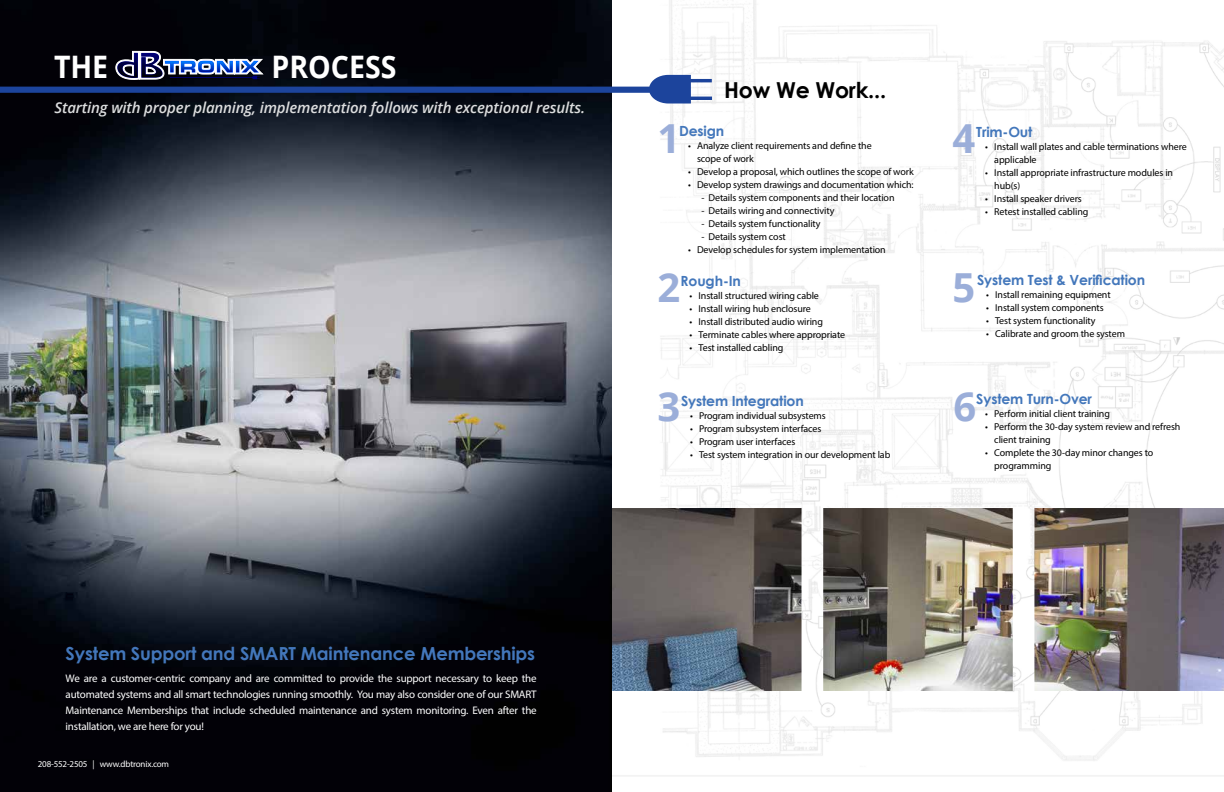
<style>
.page{position:relative;width:1224px;height:792px;background:#fff}
.page>*{position:absolute;margin:0;border:0;box-sizing:border-box;transform-origin:0 0}
.t1{font:700 40px "Open Sans";color:#9baed9}
.t2{font:700 31px "Open Sans";color:#fff;scale:.92 1}
.t3{font:700 22px "Century Gothic";letter-spacing:-.01em;color:#000}
.t4{font:700 18px "Century Gothic";letter-spacing:-.01em;color:#4377bb}
.t5{font:italic 600 15px "Open Sans";letter-spacing:-.01em;color:#dcddde}
.t6{font:700 14px "Century Gothic";letter-spacing:-.01em;color:#4377bb}
.t7{font:11px/16px "Myriad Pro";letter-spacing:-.02em;color:#fff;text-align:justify}
.t8{font:10px/13px "Myriad Pro";letter-spacing:-.01em;color:#000}
.t9{font:9px "Myriad Pro";letter-spacing:-.02em;color:#fff}
</style>
<div class="page">
<img style="left:0;top:0;width:1224px;height:792px">
<img style="left:612px;top:508px;width:612px;height:183px">
<img style="left:115px;top:50px;width:52px;height:1px">
<svg style="left:0;top:51px;width:712px;height:53px;background:#283044"></svg>
<h2 class="t2" style="left:54px;top:45px;width:61px">THE</h2>
<h2 class="t2" style="left:271px;top:45px;width:137px">PROCESS</h2>
<h3 class="t5" style="left:54px;top:98px;width:532px">Starting with proper planning, implementation follows with exceptional results.</h3>
<h3 class="t4" style="left:66px;top:640px;width:471px">System Support and SMART Maintenance Memberships</h3>
<p class="t7" style="left:66px;top:670px;width:473px">We are a customer-centric company and are committed to provide the support necessary to keep the automated systems and all smart technologies running smoothly. You may also consider one of our SMART Maintenance Memberships that include scheduled maintenance and system monitoring. Even after the installation, we are here for you!</p>
<p class="t9" style="left:38px;top:758px;width:133px">208-552-2505 | www.dbtronix.com</p>
<h3 class="t3" style="left:724px;top:73px;width:164px">How We Work...</h3>
<h1 class="t1" style="left:658px;top:110px;width:24px">1</h1>
<h3 class="t6" style="left:679px;top:121px;width:47px">Design</h3>
<p class="t8" style="left:697px;top:139px;width:176px;text-indent:-9px">• Analyze client requirements and define the scope of work</p>
<p class="t8" style="left:688px;top:165px;width:227px">• Develop a proposal, which outlines the scope of work</p>
<p class="t8" style="left:688px;top:178px;width:227px">• Develop system drawings and documentation which:</p>
<p class="t8" style="left:702px;top:191px;width:195px">- Details system components and their location</p>
<p class="t8" style="left:702px;top:204px;width:134px">- Details wiring and connectivity</p>
<p class="t8" style="left:702px;top:217px;width:121px">- Details system functionality</p>
<p class="t8" style="left:702px;top:230px;width:86px">- Details system cost</p>
<p class="t8" style="left:688px;top:243px;width:199px">• Develop schedules for system implementation</p>
<h1 class="t1" style="left:658px;top:259px;width:24px">2</h1>
<h3 class="t6" style="left:681px;top:270px;width:62px">Rough-In</h3>
<p class="t8" style="left:690px;top:289px;width:131px">• Install structured wiring cable</p>
<p class="t8" style="left:690px;top:302px;width:123px">• Install wiring hub enclosure</p>
<p class="t8" style="left:690px;top:315px;width:135px">• Install distributed audio wiring</p>
<p class="t8" style="left:690px;top:328px;width:157px">• Terminate cables where appropriate</p>
<p class="t8" style="left:690px;top:341px;width:95px">• Test installed cabling</p>
<h1 class="t1" style="left:658px;top:378px;width:24px">3</h1>
<h3 class="t6" style="left:681px;top:390px;width:124px">System Integration</h3>
<p class="t8" style="left:690px;top:409px;width:137px">• Program individual subsystems</p>
<p class="t8" style="left:690px;top:422px;width:133px">• Program subsystem interfaces</p>
<p class="t8" style="left:690px;top:435px;width:107px">• Program user interfaces</p>
<p class="t8" style="left:690px;top:448px;width:202px">• Test system integration in our development lab</p>
<h1 class="t1" style="left:953px;top:110px;width:24px">4</h1>
<h3 class="t6" style="left:976px;top:122px;width:58px">Trim-Out</h3>
<p class="t8" style="left:994px;top:140px;width:194px;text-indent:-9px">• Install wall plates and cable terminations where applicable</p>
<p class="t8" style="left:994px;top:166px;width:180px;text-indent:-9px">• Install appropriate infrastructure modules in hub(s)</p>
<p class="t8" style="left:985px;top:192px;width:98px">• Install speaker drivers</p>
<p class="t8" style="left:985px;top:205px;width:105px">• Retest installed cabling</p>
<h1 class="t1" style="left:953px;top:259px;width:24px">5</h1>
<h3 class="t6" style="left:977px;top:269px;width:169px">System Test &amp; Verification</h3>
<p class="t8" style="left:986px;top:288px;width:126px">• Install remaining equipment</p>
<p class="t8" style="left:986px;top:301px;width:119px">• Install system components</p>
<p class="t8" style="left:986px;top:314px;width:111px">• Test system functionality</p>
<p class="t8" style="left:986px;top:327px;width:140px">• Calibrate and groom the system</p>
<h1 class="t1" style="left:954px;top:378px;width:24px">6</h1>
<h3 class="t6" style="left:976px;top:388px;width:117px">System Turn-Over</h3>
<p class="t8" style="left:985px;top:407px;width:126px">• Perform initial client training</p>
<p class="t8" style="left:994px;top:420px;width:188px;text-indent:-9px">• Perform the 30-day system review and refresh client training</p>
<p class="t8" style="left:994px;top:446px;width:161px;text-indent:-9px">• Complete the 30-day minor changes to programming</p>
</div>
